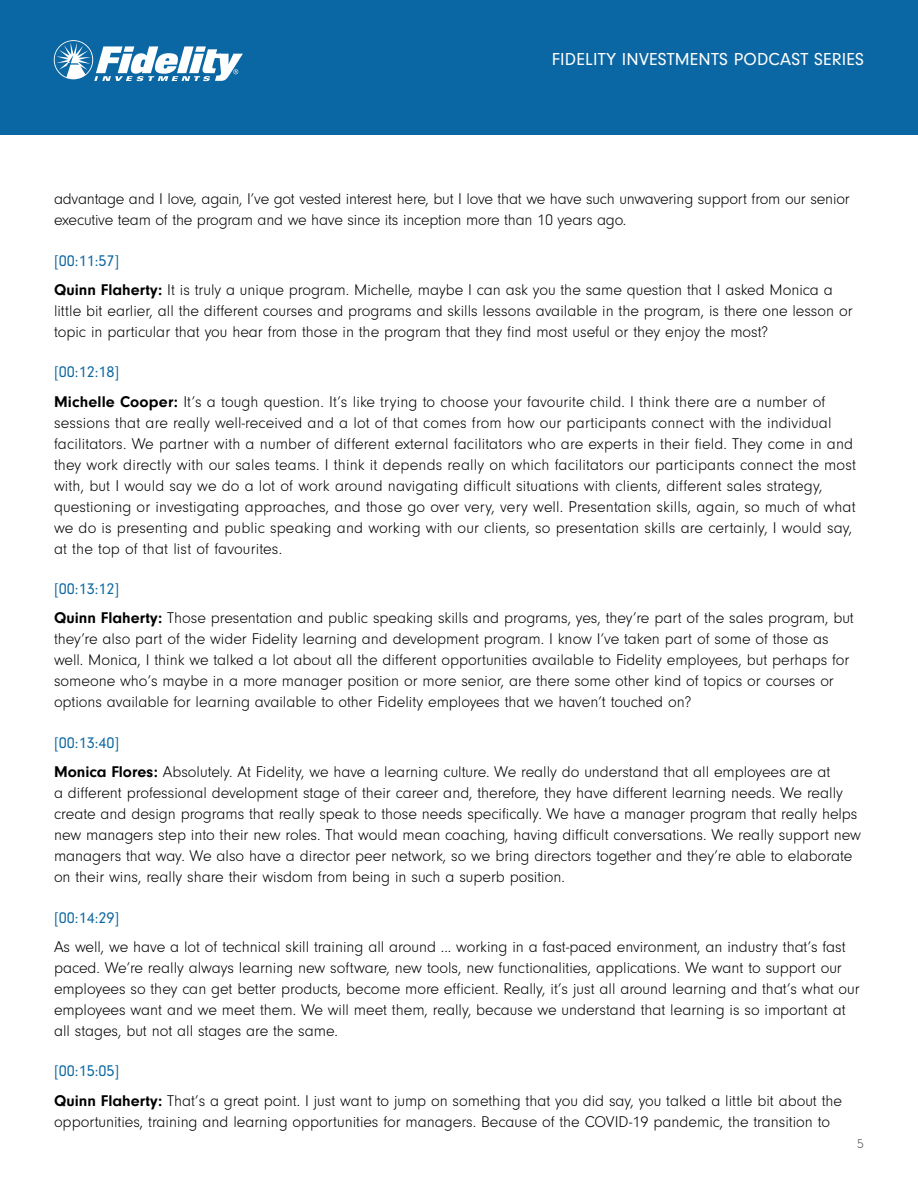
<style>
.page{position:relative;width:918px;height:1188px;background:#fff}
.page>*{position:absolute;margin:0;border:0;box-sizing:border-box;transform-origin:0 0}
.t1{font:18px "Neuzeit Gro";letter-spacing:.01em;color:#fff}
.t2{font:300 16.2px/21px "Neuzeit Gro";color:#000}
.t3{font:16.2px "Neuzeit Gro";color:#0b67a3}
.t4{font:300 13.5px "Neuzeit Gro";color:#58595b}
.s1{font-weight:400;color:#0b67a3}
.s2{font-weight:700}
</style>
<div class="page">
<div style="left:0;top:0;width:918px;height:135px;background:#0b67a3"></div>
<svg style="left:54px;top:40px;width:189px;height:41px"></svg>
<p class="t1" style="left:552px;top:49px;width:314px">FIDELITY INVESTMENTS PODCAST SERIES</p>
<p class="t2" style="left:54px;top:189px;width:797px">advantage and I love, again, I’ve got vested interest here, but I love that we have such unwavering support from our senior executive team of the program and we have since its inception more than 10 years ago.</p>
<p class="t2" style="left:54px;top:246px;width:780px;line-height:29.2px"><span class="s1">[00:11:57]<br></span><span class="s2">Quinn Flaherty:</span> It is truly a unique program. Michelle, maybe I can ask you the same question that I asked Monica a</p>
<p class="t2" style="left:54px;top:300px;width:800px">little bit earlier, all the different courses and programs and skills lessons available in the program, is there one lesson or topic in particular that you hear from those in the program that they find most useful or they enjoy the most?</p>
<p class="t2" style="left:54px;top:358px;width:773px;line-height:29.2px"><span class="s1">[00:12:18]<br></span><span class="s2">Michelle Cooper:</span> It’s a tough question. It’s like trying to choose your favourite child. I think there are a number of</p>
<p class="t2" style="left:54px;top:412px;width:804px">sessions that are really well-received and a lot of that comes from how our participants connect with the individual facilitators. We partner with a number of different external facilitators who are experts in their field. They come in and they work directly with our sales teams. I think it depends really on which facilitators our participants connect the most with, but I would say we do a lot of work around navigating difficult situations with clients, different sales strategy, questioning or investigating approaches, and those go over very, very well. Presentation skills, again, so much of what we do is presenting and public speaking and working with our clients, so presentation skills are certainly, I would say, at the top of that list of favourites.</p>
<p class="t2" style="left:54px;top:575px;width:801px;line-height:29.2px"><span class="s1">[00:13:12]<br></span><span class="s2">Quinn Flaherty:</span> Those presentation and public speaking skills and programs, yes, they’re part of the sales program, but</p>
<p class="t2" style="left:54px;top:629px;width:797px">they’re also part of the wider Fidelity learning and development program. I know I’ve taken part of some of those as well. Monica, I think we talked a lot about all the different opportunities available to Fidelity employees, but perhaps for someone who’s maybe in a more manager position or more senior, are there some other kind of topics or courses or options available for learning available to other Fidelity employees that we haven’t touched on?</p>
<p class="t2" style="left:54px;top:728px;width:778px;line-height:29.2px"><span class="s1">[00:13:40]<br></span><span class="s2">Monica Flores:</span> Absolutely. At Fidelity, we have a learning culture. We really do understand that all employees are at</p>
<p class="t2" style="left:54px;top:783px;width:809px">a different professional development stage of their career and, therefore, they have different learning needs. We really create and design programs that really speak to those needs specifically. We have a manager program that really helps new managers step into their new roles. That would mean coaching, having difficult conversations. We really support new managers that way. We also have a director peer network, so we bring directors together and they’re able to elaborate on their wins, really share their wisdom from being in such a superb position.</p>
<p class="t3" style="left:54px;top:909px;width:67px">[00:14:29]</p>
<p class="t2" style="left:54px;top:936px;width:807px">As well, we have a lot of technical skill training all around ... working in a fast-paced environment, an industry that’s fast paced. We’re really always learning new software, new tools, new functionalities, applications. We want to support our employees so they can get better products, become more efficient. Really, it’s just all around learning and that’s what our employees want and we meet them. We will meet them, really, because we understand that learning is so important at all stages, but not all stages are the same.</p>
<p class="t2" style="left:54px;top:1057px;width:790px;line-height:29.2px"><span class="s1">[00:15:05]<br></span><span class="s2">Quinn Flaherty:</span> That’s a great point. I just want to jump on something that you did say, you talked a little bit about the</p>
<p class="t2" style="left:54px;top:1111px;width:778px">opportunities, training and learning opportunities for managers. Because of the COVID-19 pandemic, the transition to</p>
<p class="t4" style="left:857px;top:1137px;width:8px">5</p>
</div>
